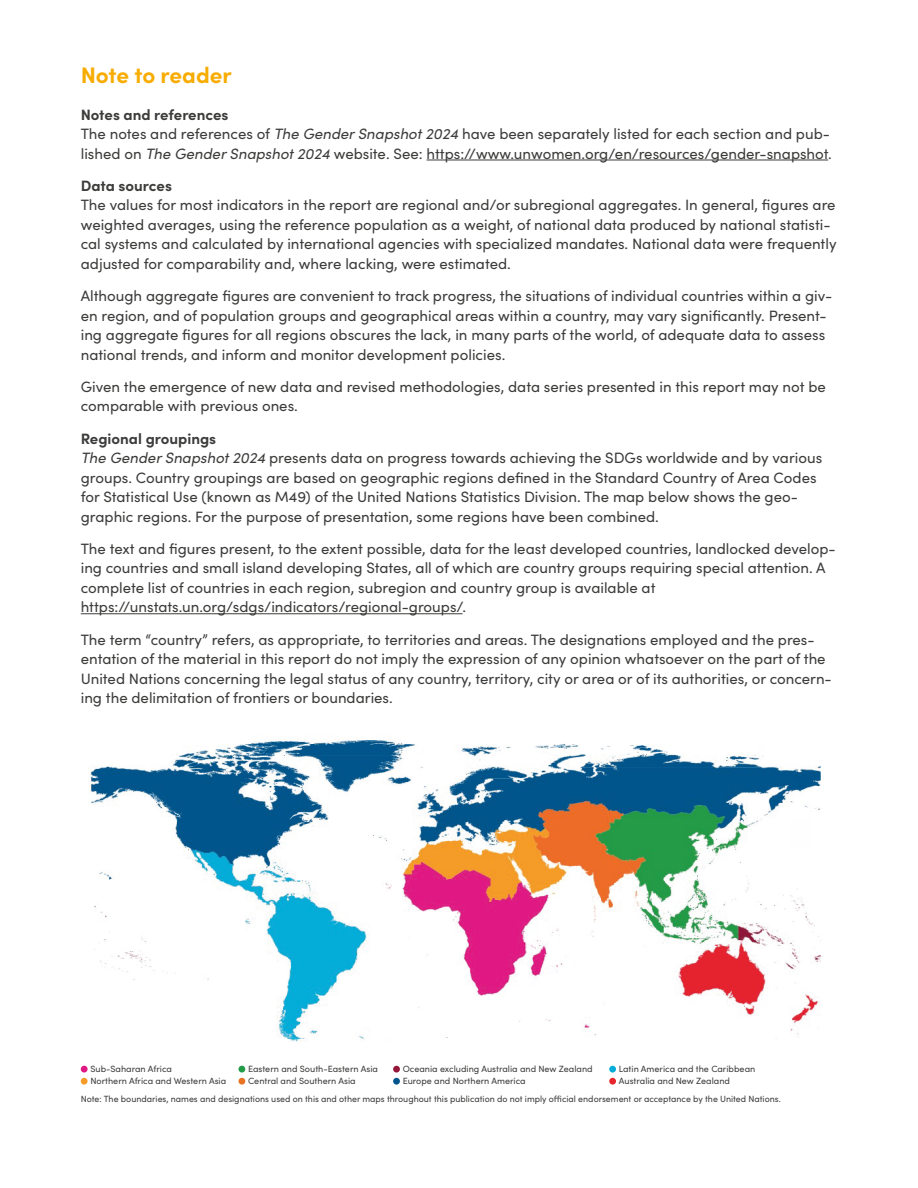
<style>
.page{position:relative;width:918px;height:1188px;background:#fff}
.page>*{position:absolute;margin:0;border:0;box-sizing:border-box;transform-origin:0 0}
.t1{font:700 22.5px "Sofia Pro";letter-spacing:-.01em;color:#f8ac00}
.TEXT{font:15px/19.5px "Sofia Pro";color:#3c3c3b}
.TEXT-2{font:700 15px "Sofia Pro";color:#3c3c3b}
.SOURCE{font:9px/12px "Sofia Pro";color:#3c3c3b}
.s1{font-style:italic}
</style>
<div class="page">
<hr style="left:427px;top:160px;width:401px;height:1px;background:#3c3c3b">
<hr style="left:81px;top:613px;width:382px;height:1px;background:#3c3c3b">
<img style="left:90px;top:740px;width:731px;height:301px">
<div style="left:81px;top:1066px;width:7px;height:7px;background:#e01883;border-radius:50%"></div>
<div style="left:81px;top:1078px;width:7px;height:7px;background:#f59b28;border-radius:50%"></div>
<div style="left:239px;top:1066px;width:6px;height:7px;background:#249b47;border-radius:50%"></div>
<div style="left:239px;top:1078px;width:6px;height:7px;background:#e87222;border-radius:50%"></div>
<div style="left:393px;top:1066px;width:7px;height:7px;background:#941739;border-radius:50%"></div>
<div style="left:393px;top:1078px;width:7px;height:7px;background:#00558c;border-radius:50%"></div>
<div style="left:609px;top:1066px;width:7px;height:7px;background:#05add8;border-radius:50%"></div>
<div style="left:609px;top:1078px;width:7px;height:7px;background:#e6252c;border-radius:50%"></div>
<p class="t1" style="left:81px;top:58px;width:153px">Note to reader</p>
<p class="TEXT-2" style="left:81px;top:103px;width:149px">Notes and references</p>
<p class="TEXT" style="left:81px;top:123px;width:753px">The notes and references of <span class="s1">The Gender Snapshot 2024</span> have been separately listed for each section and pub&shy;lished on <span class="s1">The Gender Snapshot 2024</span> website. See: https://www.unwomen.org/en/resources/gender-snapshot.</p>
<p class="TEXT-2" style="left:81px;top:174px;width:93px">Data sources</p>
<p class="TEXT" style="left:81px;top:195px;width:757px">The values for most indicators in the report are regional and/or subregional aggregates. In general, figures are weighted averages, using the reference population as a weight, of national data produced by national statisti&shy;cal systems and calculated by international agencies with specialized mandates. National data were frequently adjusted for comparability and, where lacking, were estimated.</p>
<p class="TEXT" style="left:81px;top:285px;width:753px">Although aggregate figures are convenient to track progress, the situations of individual countries within a giv&shy;en region, and of population groups and geographical areas within a country, may vary significantly. Present&shy;ing aggregate figures for all regions obscures the lack, in many parts of the world, of adequate data to assess national trends, and inform and monitor development policies.</p>
<p class="TEXT" style="left:81px;top:376px;width:747px">Given the emergence of new data and revised methodologies, data series presented in this report may not be comparable with previous ones.</p>
<p class="TEXT-2" style="left:81px;top:427px;width:137px">Regional groupings</p>
<p class="TEXT" style="left:81px;top:447px;width:743px"><span class="s1">The Gender Snapshot 2024</span> presents data on progress towards achieving the SDGs worldwide and by various groups. Country groupings are based on geographic regions defined in the Standard Country of Area Codes for Statistical Use (known as M49) of the United Nations Statistics Division. The map below shows the geo&shy;graphic regions. For the purpose of presentation, some regions have been combined.</p>
<p class="TEXT" style="left:81px;top:538px;width:756px">The text and figures present, to the extent possible, data for the least developed countries, landlocked develop&shy;ing countries and small island developing States, all of which are country groups requiring special attention. A complete list of countries in each region, subregion and country group is available at https://unstats.un.org/sdgs/indicators/regional-groups/.</p>
<p class="TEXT" style="left:81px;top:629px;width:753px">The term “country” refers, as appropriate, to territories and areas. The designations employed and the pres&shy;entation of the material in this report do not imply the expression of any opinion whatsoever on the part of the United Nations concerning the legal status of any country, territory, city or area or of its authorities, or concern&shy;ing the delimitation of frontiers or boundaries.</p>
<p class="SOURCE" style="left:90px;top:1063px;width:137px">Sub-Saharan Africa<br>Northern Africa and Western Asia</p>
<p class="SOURCE" style="left:248px;top:1063px;width:131px">Eastern and South-Eastern Asia<br>Central and Southern Asia</p>
<p class="SOURCE" style="left:403px;top:1063px;width:191px">Oceania excluding Australia and New Zealand<br>Europe and Northern America</p>
<p class="SOURCE" style="left:619px;top:1063px;width:138px">Latin America and the Caribbean<br>Australia and New Zealand</p>
<p class="SOURCE" style="left:81px;top:1092px;width:702px">Note: The boundaries, names and designations used on this and other maps throughout this publication do not imply official endorsement or acceptance by the United Nations.</p>
</div>
